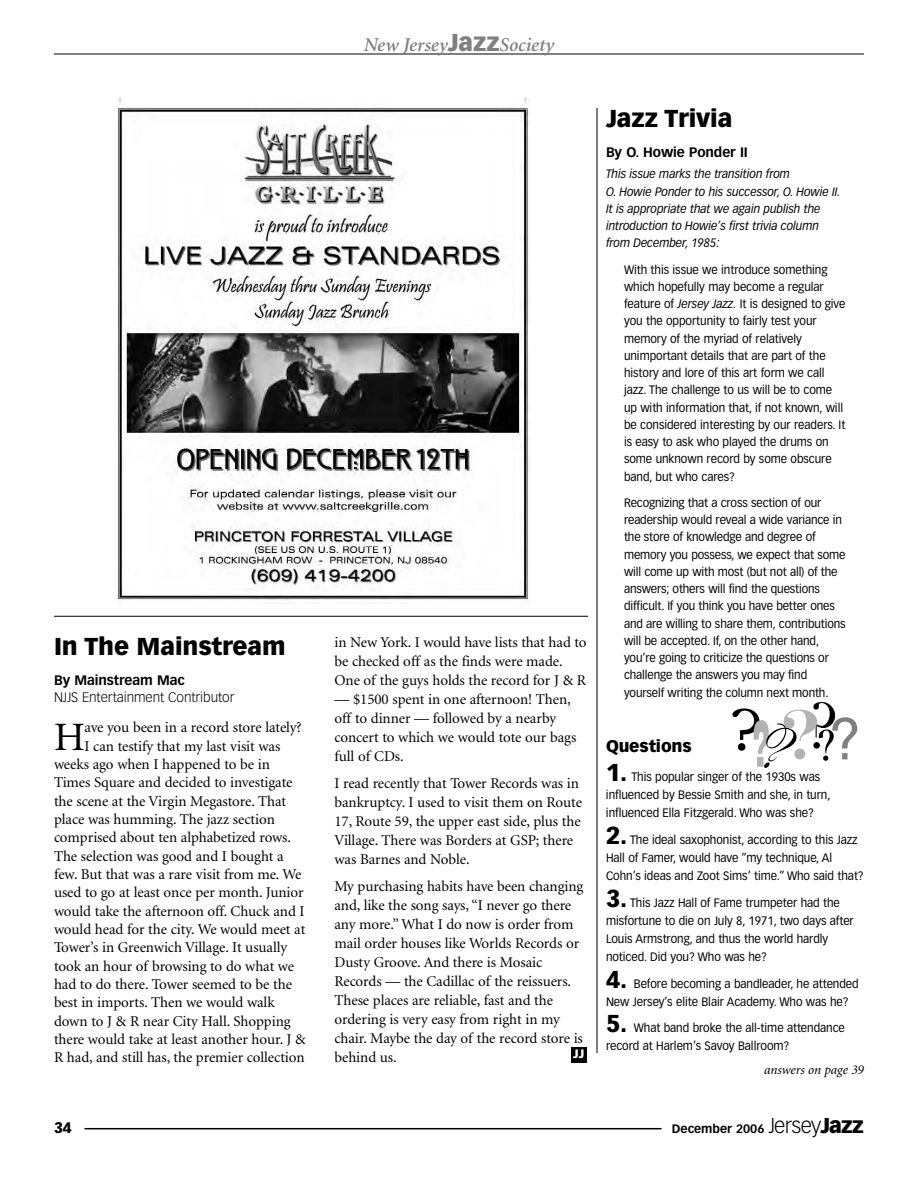
<style>
.page{position:relative;width:918px;height:1188px;background:#fff}
.page>*{position:absolute;margin:0;border:0;box-sizing:border-box;transform-origin:0 0}
.t1{font:40.35px "Minion";color:#000}
.t2{font:900 24px "Vectora LH";letter-spacing:-.005em;color:#000}
.t3{font:italic 600 19.5px "Minion";color:#808080}
.t4{font:900 16.5px "Vectora LH";letter-spacing:-.005em;color:#000}
.t5{font:15px/19px "Minion";letter-spacing:-.005em;color:#000}
.t6{font:900 15px "Vectora LH";color:#000}
.t7{font:700 13.5px "Vectora LH";letter-spacing:-.005em;color:#000}
.t8{font:300 13.5px "Vectora LH";letter-spacing:-.005em;color:#000}
.t9{font:italic 13.5px "Minion";letter-spacing:-.005em;color:#000}
.t10{font:12px/17.2px "Vectora LH";letter-spacing:-.005em;color:#000;scale:.95 1}
.t11{font:italic 12px/17.2px "Vectora LH";letter-spacing:-.005em;color:#000;scale:.95 1}
.t12{font:700 12px "Vectora LH";color:#000}
.t13{font:900 12px "Vectora LH";color:#fff}
.s1{font-family:"Vectora LH";font-weight:900;font-style:normal;font-size:24px}
.s2{font-style:italic}
.s3{font-weight:900;font-size:24px}
.s4{font-weight:300;font-size:21px}
.s5{font-weight:900;font-size:21px}
</style>
<div class="page">
<hr style="left:85px;top:1128px;width:577px;height:1px;background:#000">
<hr style="left:54px;top:54px;width:810px;height:1px;background:#000">
<div style="left:571px;top:1047px;width:15px;height:15px;background:#000"></div>
<hr style="left:597px;top:108px;width:1px;height:945px;background:#000">
<svg style="left:732px;top:702px;width:125px;height:66px"></svg>
<img style="left:117px;top:98px;width:413px;height:506px">
<hr style="left:54px;top:616px;width:534px;height:1px;background:#000">
<h2 class="t2" style="left:54px;top:636px;width:233px">In The Mainstream</h2>
<p class="t7" style="left:54px;top:674px;width:132px">By Mainstream Mac</p>
<p class="t8" style="left:54px;top:691px;width:182px">NJJS Entertainment Contributor</p>
<h1 class="t1" style="left:54px;top:722px;width:32px">H</h1>
<p class="t5" style="left:85px;top:719px;width:219px">ave you been in a record store lately?</p>
<p class="t5" style="left:85px;top:737px;width:197px">I can testify that my last visit was</p>
<p class="t5" style="left:54px;top:756px;width:217px">weeks ago when I happened to be in</p>
<p class="t5" style="left:54px;top:774px;width:240px">Times Square and decided to investigate</p>
<p class="t5" style="left:54px;top:792px;width:234px">the scene at the Virgin Megastore. That</p>
<p class="t5" style="left:54px;top:811px;width:222px">place was humming. The jazz section</p>
<p class="t5" style="left:54px;top:829px;width:239px">comprised about ten alphabetized rows.</p>
<p class="t5" style="left:54px;top:848px;width:231px">The selection was good and I bought a</p>
<p class="t5" style="left:54px;top:866px;width:249px">few. But that was a rare visit from me. We</p>
<p class="t5" style="left:54px;top:884px;width:251px">used to go at least once per month. Junior</p>
<p class="t5" style="left:54px;top:903px;width:252px">would take the afternoon off. Chuck and I</p>
<p class="t5" style="left:54px;top:921px;width:253px">would head for the city. We would meet at</p>
<p class="t5" style="left:54px;top:939px;width:235px">Tower’s in Greenwich Village. It usually</p>
<p class="t5" style="left:54px;top:958px;width:242px">took an hour of browsing to do what we</p>
<p class="t5" style="left:54px;top:976px;width:240px">had to do there. Tower seemed to be the</p>
<p class="t5" style="left:54px;top:994px;width:222px">best in imports. Then we would walk</p>
<p class="t5" style="left:54px;top:1013px;width:238px">down to J &amp; R near City Hall. Shopping</p>
<p class="t5" style="left:54px;top:1031px;width:253px">there would take at least another hour. J &amp;</p>
<p class="t5" style="left:54px;top:1049px;width:252px">R had, and still has, the premier collection</p>
<h3 class="t3" style="left:364px;top:37px;width:192px">New Jersey<span class="s1">Jazz</span>Society</h3>
<p class="t5" style="left:334px;top:634px;width:254px">in New York. I would have lists that had to be checked off as the finds were made.<br>One of the guys holds the record for J &amp; R</p>
<p class="t5" style="left:334px;top:691px;width:243px">— $1500 spent in one afternoon! Then, off to dinner — followed by a nearby concert to which we would tote our bags full of CDs.</p>
<p class="t5" style="left:334px;top:775px;width:249px">I read recently that Tower Records was in bankruptcy. I used to visit them on Route 17, Route 59, the upper east side, plus the Village. There was Borders at GSP; there was Barnes and Noble.</p>
<p class="t5" style="left:334px;top:878px;width:250px">My purchasing habits have been changing and, like the song says, “I never go there any more.” What I do now is order from mail order houses like Worlds Records or Dusty Groove. And there is Mosaic Records — the Cadillac of the reissuers.<br>These places are reliable, fast and the ordering is very easy from right in my chair. Maybe the day of the record store is behind us.</p>
<p class="t13" style="left:573px;top:1049px;width:13px">JJ</p>
<h2 class="t2" style="left:606px;top:108px;width:128px">Jazz Trivia</h2>
<p class="t7" style="left:606px;top:146px;width:143px">By O. Howie Ponder II</p>
<p class="t11" style="left:606px;top:166px;width:249px">This issue marks the transition from<br>O. Howie Ponder to his successor, O. Howie II.<br>It is appropriate that we again publish the introduction to Howie’s first trivia column from December, 1985:</p>
<p class="t10" style="left:624px;top:262px;width:235px">With this issue we introduce something which hopefully may become a regular feature of <span class="s2">Jersey Jazz.</span> It is designed to give you the opportunity to fairly test your memory of the myriad of relatively unimportant details that are part of the history and lore of this art form we call jazz. The challenge to us will be to come up with information that, if not known, will be considered interesting by our readers. It is easy to ask who played the drums on some unknown record by some obscure band, but who cares?</p>
<p class="t10" style="left:624px;top:495px;width:235px">Recognizing that a cross section of our readership would reveal a wide variance in the store of knowledge and degree of memory you possess, we expect that some will come up with most (but not all) of the answers; others will find the questions difficult. If you think you have better ones and are willing to share them, contributions will be accepted. If, on the other hand, you’re going to criticize the questions or challenge the answers you may find yourself writing the column next month.</p>
<h3 class="t4" style="left:606px;top:739px;width:87px">Questions</h3>
<p class="t10" style="left:606px;top:768px;width:238px;line-height:18px"><span class="s3">1.</span> This popular singer of the 1930s was influenced by Bessie Smith and she, in turn, influenced Ella Fitzgerald. Who was she?</p>
<p class="t10" style="left:606px;top:831px;width:273px;line-height:18px"><span class="s3">2.</span> The ideal saxophonist, according to this Jazz<br>Hall of Famer, would have “my technique, Al<br>Cohn’s ideas and Zoot Sims’ time.” Who said that?</p>
<p class="t10" style="left:606px;top:894px;width:262px;line-height:18px"><span class="s3">3.</span> This Jazz Hall of Fame trumpeter had the misfortune to die on July 8, 1971, two days after Louis Armstrong, and thus the world hardly noticed. Did you? Who was he?</p>
<p class="t10" style="left:606px;top:975px;width:268px;line-height:18px"><span class="s3">4.</span> Before becoming a bandleader, he attended<br>New Jersey’s elite Blair Academy. Who was he?</p>
<p class="t10" style="left:606px;top:1020px;width:253px;line-height:18px"><span class="s3">5.</span> What band broke the all-time attendance record at Harlem’s Savoy Ballroom?</p>
<p class="t9" style="left:764px;top:1065px;width:101px">answers on page 39</p>
<p class="t6" style="left:54px;top:1121px;width:19px">34</p>
<p class="t12" style="left:672px;top:1124px;width:194px">December 2006 <span class="s4">Jersey</span><span class="s5">Jazz</span></p>
</div>
